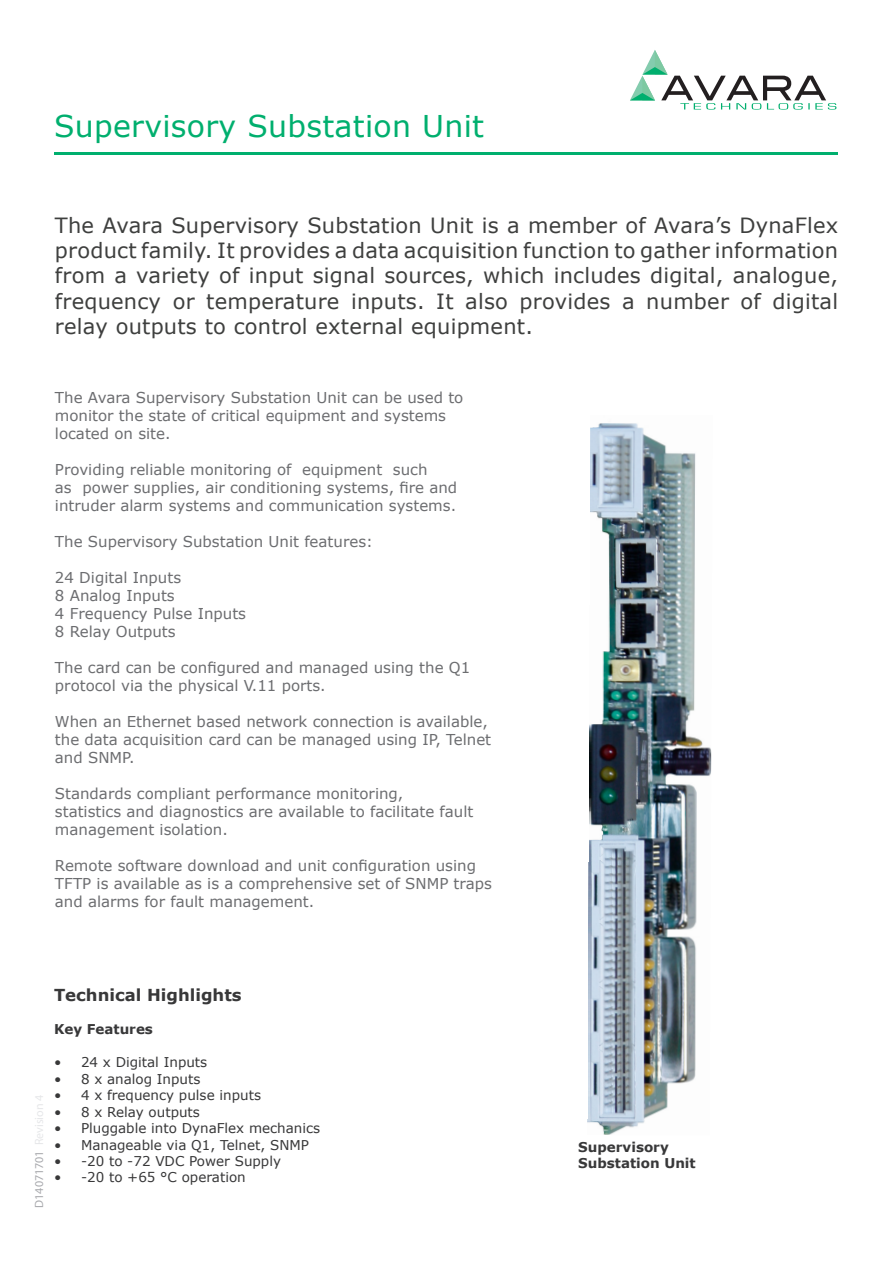
<style>
.page{position:relative;width:893px;height:1263px;background:#fff}
.page>*{position:absolute;margin:0;border:0;box-sizing:border-box;transform-origin:0 0}
.t1{font:30px "Verdana";letter-spacing:.01em;color:#00af6e}
.t2{font:21px/25.2px "Verdana";letter-spacing:.01em;color:#3e3f3e;text-align:justify}
.t3{font:700 16.5px "Verdana";color:#383839}
.t4{font:15px/18px "Verdana";color:#6c6d70}
.t5{font:13.5px "Verdana";color:#383839}
.t6{font:700 13.5px/16.2px "Verdana";color:#383839}
.t7{font:12px "Myriad Pro";color:#a8a9ad}
.s1{color:#e6e7e9}
</style>
<div class="page">
<svg style="left:630px;top:50px;width:206px;height:60px"></svg>
<hr style="left:54px;top:152px;width:783px;height:2px;background:#00af6e">
<img style="left:587px;top:423px;width:125px;height:712px">
<p class="t1" style="left:54px;top:107px;width:432px">Supervisory Substation Unit</p>
<p class="t2" style="left:55px;top:213px;width:785px">The Avara Supervisory Substation Unit is a member of Avara’s DynaFlex product family. It provides a data acquisition function to gather information from a variety of input signal sources, which includes digital, analogue, frequency or temperature inputs. It also provides a number of digital relay outputs to control external equipment.</p>
<p class="t4" style="left:55px;top:388px;width:410px">The Avara Supervisory Substation Unit can be used to monitor the state of critical equipment and systems located on site.</p>
<p class="t4" style="left:55px;top:460px;width:404px">Providing reliable monitoring of equipment such<br>as power supplies, air conditioning systems, fire and intruder alarm systems and communication systems.</p>
<p class="t4" style="left:55px;top:532px;width:320px">The Supervisory Substation Unit features:</p>
<p class="t4" style="left:55px;top:568px;width:128px">24 Digital Inputs</p>
<p class="t4" style="left:55px;top:586px;width:121px">8 Analog Inputs</p>
<p class="t4" style="left:55px;top:604px;width:193px">4 Frequency Pulse Inputs</p>
<p class="t4" style="left:55px;top:622px;width:122px">8 Relay Outputs</p>
<p class="t4" style="left:55px;top:658px;width:417px">The card can be configured and managed using the Q1 protocol via the physical V.11 ports.</p>
<p class="t4" style="left:55px;top:712px;width:438px">When an Ethernet based network connection is available, the data acquisition card can be managed using IP, Telnet and SNMP.</p>
<p class="t4" style="left:55px;top:784px;width:420px">Standards compliant performance monitoring,<br>statistics and diagnostics are available to facilitate fault management isolation.</p>
<p class="t4" style="left:55px;top:856px;width:438px">Remote software download and unit configuration using<br>TFTP is available as is a comprehensive set of SNMP traps and alarms for fault management.</p>
<p class="t7" style="left:32px;top:1208px;width:114px;rotate:-90deg">D14071701 <span class="s1">Revision 4</span></p>
<p class="t3" style="left:54px;top:984px;width:189px">Technical Highlights</p>
<p class="t6" style="left:54px;top:1021px;width:100px">Key Features</p>
<p class="t5" style="left:54px;top:1053px;width:155px">• 24 x Digital Inputs</p>
<p class="t5" style="left:54px;top:1070px;width:148px">• 8 x analog Inputs</p>
<p class="t5" style="left:54px;top:1086px;width:209px">• 4 x frequency pulse inputs</p>
<p class="t5" style="left:54px;top:1103px;width:147px">• 8 x Relay outputs</p>
<p class="t5" style="left:54px;top:1119px;width:268px">• Pluggable into DynaFlex mechanics</p>
<p class="t5" style="left:54px;top:1136px;width:257px">• Manageable via Q1, Telnet, SNMP</p>
<p class="t5" style="left:54px;top:1152px;width:229px">• -20 to -72 VDC Power Supply</p>
<p class="t5" style="left:54px;top:1168px;width:193px">• -20 to +65 °C operation</p>
<p class="t6" style="left:578px;top:1139px;width:119px">Supervisory<br>Substation Unit</p>
</div>
